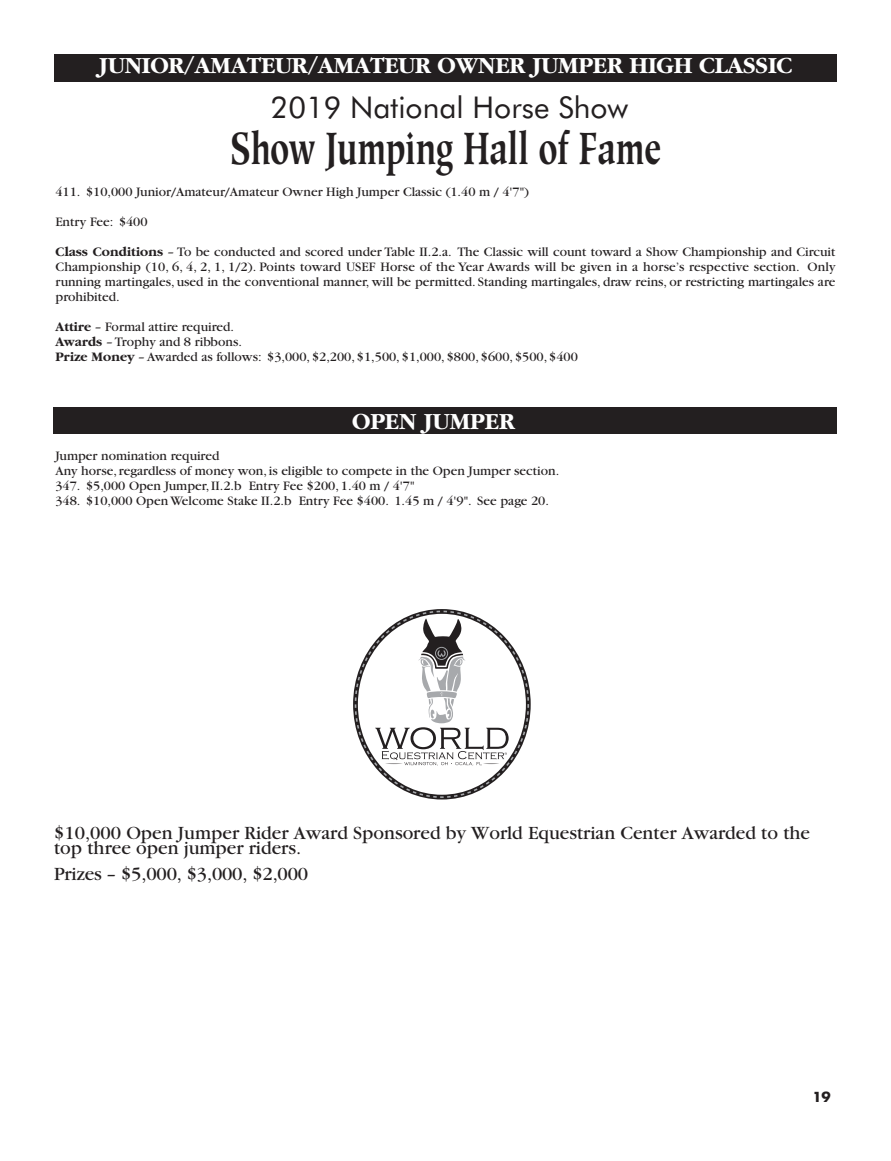
<style>
.page{position:relative;width:891px;height:1161px;background:#fff}
.page>*{position:absolute;margin:0;border:0;box-sizing:border-box;transform-origin:0 0}
.t1{font:700 45px "Hiroshige";color:#231f20;scale:.7 1}
.t2{font:30px "Futura BT";color:#231f20}
.t3{font:700 24px "Garamond";letter-spacing:-.005em;color:#fff}
.t4{font:19.5px/15px "Garamond";color:#231f20}
.t5{font:700 16.5px "Futura BT";color:#231f20}
.t6{font:13.5px/15px "Garamond";color:#231f20}
.t7{font:700 13.5px "Futura";color:#231f20}
.s1{font-weight:700}
</style>
<div class="page">
<div style="left:54px;top:407px;width:783px;height:27px;background:#231f20"></div>
<div style="left:54px;top:54px;width:783px;height:27px;background:#231f20"></div>
<svg style="left:353px;top:609px;width:178px;height:191px"></svg>
<h3 class="t3" style="left:99px;top:52px;width:253px">JUNIOR/AMATEUR/Amateur</h3>
<h3 class="t3" style="left:438px;top:52px;width:227px">OWNER JUMPER High</h3>
<h3 class="t3" style="left:699px;top:52px;width:95px">CLASSIC</h3>
<h2 class="t2" style="left:271px;top:89px;width:359px">2019 National Horse Show</h2>
<h1 class="t1" style="left:230px;top:121px;width:618px">Show Jumping Hall of Fame</h1>
<p class="t6" style="left:55px;top:184px;width:475px">411. $10,000 Junior/Amateur/Amateur Owner High Jumper Classic (1.40 m / 4'7")</p>
<p class="t6" style="left:55px;top:214px;width:94px">Entry Fee: $400</p>
<p class="t6" style="left:55px;top:244px;width:782px;text-align:justify"><span class="s1">Class Conditions</span> – To be conducted and scored under Table II.2.a. The Classic will count toward a Show Championship and Circuit Championship (10, 6, 4, 2, 1, 1/2). Points toward USEF Horse of the Year Awards will be given in a horse’s respective section. Only running martingales, used in the conventional manner, will be permitted. Standing martingales, draw reins, or restricting martingales are prohibited.</p>
<p class="t6" style="left:55px;top:319px;width:524px"><span class="s1">Attire</span> – Formal attire required.<br><span class="s1">Awards</span> – Trophy and 8 ribbons.<br><span class="s1">Prize Money</span> – Awarded as follows: $3,000, $2,200, $1,500, $1,000, $800, $600, $500, $400</p>
<h3 class="t3" style="left:352px;top:408px;width:164px">OPEN JUMPER</h3>
<p class="t6" style="left:55px;top:449px;width:505px">Jumper nomination required<br>Any horse, regardless of money won, is eligible to compete in the Open Jumper section.<br>347. $5,000 Open Jumper, II.2.b Entry Fee $200, 1.40 m / 4'7"<br>348. $10,000 Open Welcome Stake II.2.b Entry Fee $400. 1.45 m / 4'9". See page 20.</p>
<h3 class="t4" style="left:54px;top:826px;width:758px">$10,000 Open Jumper Rider Award Sponsored by World Equestrian Center Awarded to the top three open jumper riders.</h3>
<h3 class="t4" style="left:54px;top:866px;width:256px">Prizes – $5,000, $3,000, $2,000</h3>
<p class="t5" style="left:818px;top:1082px;width:22px">19</p>
<p class="t7" style="left:812px;top:1087px;width:20px">19</p>
</div>
